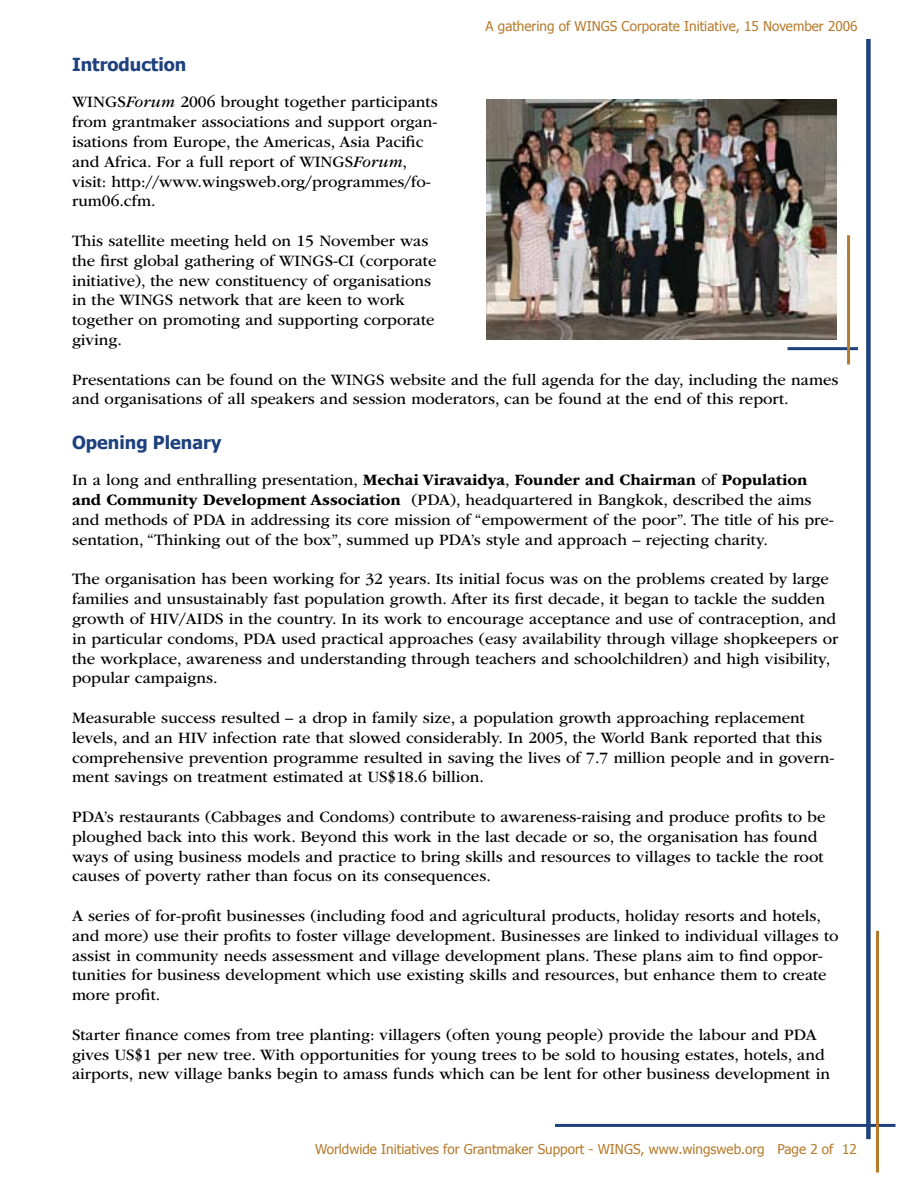
<style>
.page{position:relative;width:918px;height:1188px;background:#fff}
.page>*{position:absolute;margin:0;border:0;box-sizing:border-box;transform-origin:0 0}
.t1{font:700 18px "Tahoma";color:#1e417e}
.t2{font:16.5px/19.8px "ITC Garamond Std";color:#000}
.t3{font:13.5px "Tahoma";color:#b57a2b}
.s1{font-style:italic}
.s2{font-weight:700}
</style>
<div class="page">
<div style="left:866px;top:39px;width:5px;height:1100px;background:#1e427e"></div>
<hr style="left:555px;top:1124px;width:341px;height:3px;background:#1e417e">
<hr style="left:876px;top:931px;width:3px;height:242px;background:#b57a2b">
<hr style="left:788px;top:347px;width:70px;height:3px;background:#1e417e">
<img style="left:486px;top:99px;width:351px;height:240px">
<hr style="left:847px;top:235px;width:3px;height:129px;background:#b57a2b">
<p class="t3" style="left:486px;top:17px;width:373px">A gathering of WINGS Corporate Initiative, 1 5 November 2006</p>
<p class="t1" style="left:72px;top:53px;width:116px">Introduction</p>
<p class="t2" style="left:72px;top:92px;width:367px">WINGS<span class="s1">Forum</span> 2006 brought together participants from grantmaker associations and support organ&shy;isations from Europe, the Americas, Asia Pacific and Africa. For a full report of WINGS<span class="s1">Forum</span>, visit: http://www.wingsweb.org/programmes/fo&shy;rum06.cfm.</p>
<p class="t2" style="left:72px;top:231px;width:366px">This satellite meeting held on 15 November was the first global gathering of WINGS-CI (corporate initiative), the new constituency of organisations in the WINGS network that are keen to work together on promoting and supporting corporate giving.</p>
<p class="t2" style="left:72px;top:370px;width:768px">Presentations can be found on the WINGS website and the full agenda for the day, including the names and organisations of all speakers and session moderators, can be found at the end of this report.</p>
<p class="t1" style="left:72px;top:431px;width:151px">Opening Plenary</p>
<p class="t2" style="left:72px;top:470px;width:763px">In a long and enthralling presentation, <span class="s2">Mechai Viravaidya</span>, <span class="s2">Founder and Chairman</span> of <span class="s2">Population and Community Development Association</span> (PDA), headquartered in Bangkok, described the aims and methods of PDA in addressing its core mission of “empowerment of the poor”. The title of his pre&shy;sentation, “Thinking out of the box”, summed up PDA’s style and approach – rejecting charity.</p>
<p class="t2" style="left:72px;top:569px;width:768px">The organisation has been working for 32 years. Its initial focus was on the problems created by large families and unsustainably fast population growth. After its first decade, it began to tackle the sudden growth of HIV/AIDS in the country. In its work to encourage acceptance and use of contraception, and in particular condoms, PDA used practical approaches (easy availability through village shopkeepers or the workplace, awareness and understanding through teachers and schoolchildren) and high visibility, popular campaigns.</p>
<p class="t2" style="left:72px;top:708px;width:764px">Measurable success resulted – a drop in family size, a population growth approaching replacement levels, and an HIV infection rate that slowed considerably. In 2005, the World Bank reported that this comprehensive prevention programme resulted in saving the lives of 7.7 million people and in govern&shy;ment savings on treatment estimated at US$18.6 billion.</p>
<p class="t2" style="left:72px;top:807px;width:755px">PDA’s restaurants (Cabbages and Condoms) contribute to awareness-raising and produce profits to be ploughed back into this work. Beyond this work in the last decade or so, the organisation has found ways of using business models and practice to bring skills and resources to villages to tackle the root causes of poverty rather than focus on its consequences.</p>
<p class="t2" style="left:72px;top:906px;width:768px">A series of for-profit businesses (including food and agricultural products, holiday resorts and hotels, and more) use their profits to foster village development. Businesses are linked to individual villages to assist in community needs assessment and village development plans. These plans aim to find oppor&shy;tunities for business development which use existing skills and resources, but enhance them to create more profit.</p>
<p class="t2" style="left:72px;top:1025px;width:759px">Starter finance comes from tree planting: villagers (often young people) provide the labour and PDA gives US$1 per new tree. With opportunities for young trees to be sold to housing estates, hotels, and airports, new village banks begin to amass funds which can be lent for other business development in</p>
<p class="t3" style="left:315px;top:1141px;width:543px">Worldwide Initiatives for Grantmaker Support - WINGS, www.wingsweb.org Page of 1 2</p>
</div>
